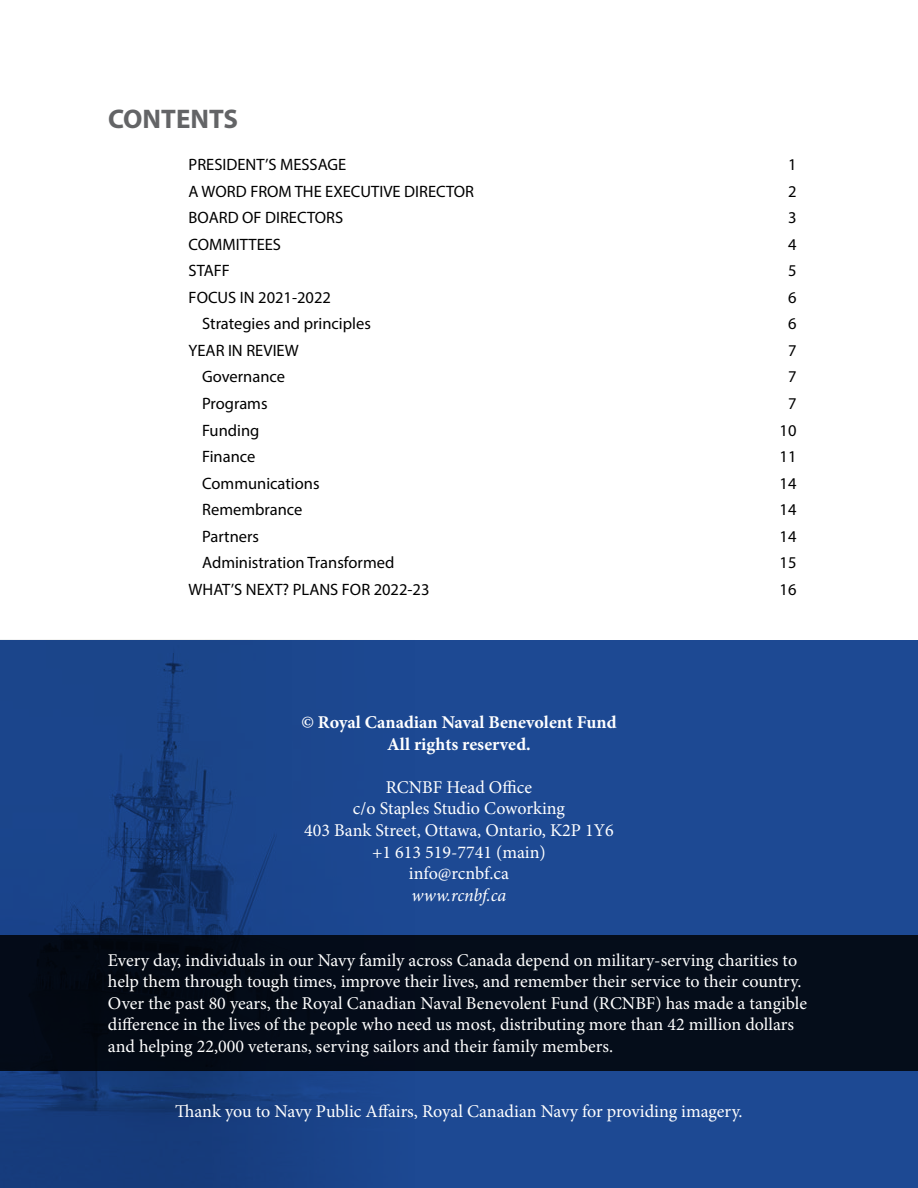
<style>
.page{position:relative;width:918px;height:1188px;background:#fff}
.page>*{position:absolute;margin:0;border:0;box-sizing:border-box;transform-origin:0 0}
.t1{font:700 27px "Myriad Pro";color:#636466}
.t2{font:18px/21.6px "Minion Pro";color:#fff;text-align:center}
.t3{font:700 18px/21.6px "Minion Pro";color:#fff;text-align:center}
.t4{font:italic 18px "Minion Pro";letter-spacing:-.005em;color:#fff}
.t5{font:16.5px "Myriad Pro";color:#000}
</style>
<div class="page">
<div style="left:0;top:640px;width:918px;height:548px;background:#1d4993"></div>
<img style="left:0;top:645px;width:335px;height:543px">
<div style="left:0;top:935px;width:918px;height:136px;background:#050d1a"></div>
<h1 class="t1" style="left:108px;top:102px;width:132px">CONTENTS</h1>
<p class="t5" style="left:189px;top:154px;width:159px">PRESIDENT’S MESSAGE</p>
<p class="t5" style="left:788px;top:154px;width:10px">1</p>
<p class="t5" style="left:189px;top:181px;width:287px">A WORD FROM THE EXECUTIVE DIRECTOR</p>
<p class="t5" style="left:788px;top:181px;width:10px">2</p>
<p class="t5" style="left:189px;top:207px;width:156px">BOARD OF DIRECTORS</p>
<p class="t5" style="left:788px;top:207px;width:10px">3</p>
<p class="t5" style="left:189px;top:234px;width:94px">COMMITTEES</p>
<p class="t5" style="left:788px;top:234px;width:10px">4</p>
<p class="t5" style="left:189px;top:261px;width:43px">STAFF</p>
<p class="t5" style="left:788px;top:261px;width:10px">5</p>
<p class="t5" style="left:189px;top:287px;width:144px">FOCUS IN 2021-2022</p>
<p class="t5" style="left:788px;top:287px;width:10px">6</p>
<p class="t5" style="left:202px;top:314px;width:170px">Strategies and principles</p>
<p class="t5" style="left:788px;top:314px;width:10px">6</p>
<p class="t5" style="left:189px;top:340px;width:112px">YEAR IN REVIEW</p>
<p class="t5" style="left:788px;top:340px;width:10px">7</p>
<p class="t5" style="left:202px;top:367px;width:85px">Governance</p>
<p class="t5" style="left:788px;top:367px;width:10px">7</p>
<p class="t5" style="left:202px;top:393px;width:67px">Programs</p>
<p class="t5" style="left:788px;top:393px;width:10px">7</p>
<p class="t5" style="left:202px;top:420px;width:59px">Funding</p>
<p class="t5" style="left:780px;top:420px;width:18px">10</p>
<p class="t5" style="left:202px;top:446px;width:55px">Finance</p>
<p class="t5" style="left:780px;top:446px;width:18px">11</p>
<p class="t5" style="left:202px;top:473px;width:119px">Communications</p>
<p class="t5" style="left:780px;top:473px;width:18px">14</p>
<p class="t5" style="left:202px;top:499px;width:102px">Remembrance</p>
<p class="t5" style="left:780px;top:499px;width:18px">14</p>
<p class="t5" style="left:202px;top:526px;width:58px">Partners</p>
<p class="t5" style="left:780px;top:526px;width:18px">14</p>
<p class="t5" style="left:202px;top:553px;width:194px">Administration Transformed</p>
<p class="t5" style="left:780px;top:553px;width:18px">15</p>
<p class="t5" style="left:189px;top:579px;width:242px">WHAT’S NEXT? PLANS FOR 2022-23</p>
<p class="t5" style="left:780px;top:579px;width:18px">16</p>
<p class="t3" style="left:301px;top:711px;width:317px">© Royal Canadian Naval Benevolent Fund<br>All rights reserved.</p>
<p class="t2" style="left:304px;top:776px;width:311px">RCNBF Head Office<br>c/o Staples Studio Coworking<br>403 Bank Street, Ottawa, Ontario, K2P 1Y6 +1 613 519-7741 (main)<br>info@rcnbf.ca</p>
<p class="t4" style="left:412px;top:883px;width:96px">www.rcnbf.ca</p>
<p class="t2" style="left:108px;top:949px;width:701px;text-align:left">Every day, individuals in our Navy family across Canada depend on military-serving charities to help them through tough times, improve their lives, and remember their service to their country.<br>Over the past 80 years, the Royal Canadian Naval Benevolent Fund (RCNBF) has made a tangible difference in the lives of the people who need us most, distributing more than 42 million dollars and helping 22,000 veterans, serving sailors and their family members.</p>
<p class="t2" style="left:175px;top:1101px;width:569px">Thank you to Navy Public Affairs, Royal Canadian Navy for providing imagery.</p>
</div>
